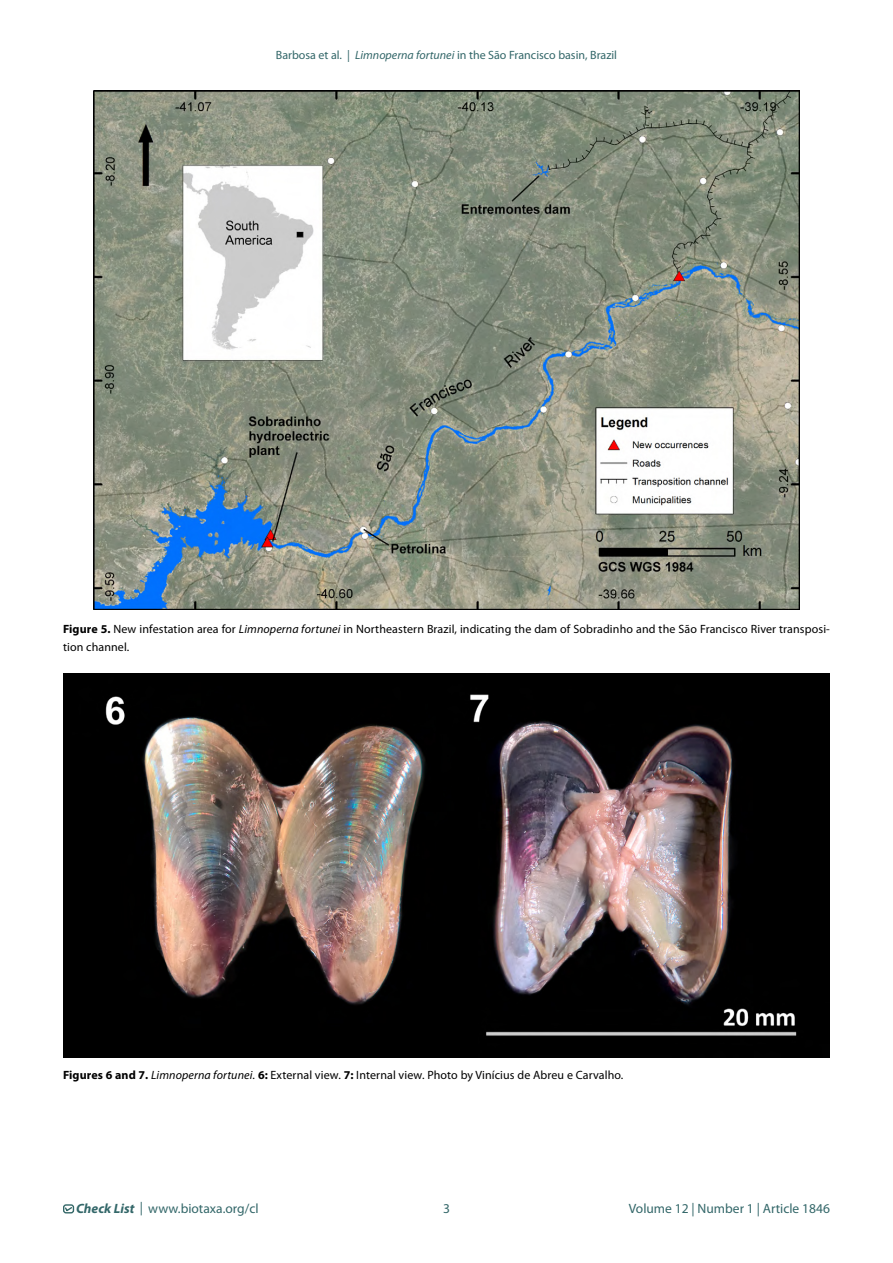
<style>
.page{position:relative;width:893px;height:1263px;background:#fff}
.page>*{position:absolute;margin:0;border:0;box-sizing:border-box;transform-origin:0 0}
.t1{font:13.5px "Myriad Pro";color:#336769}
.t2{font:12px/18px "Myriad Pro";letter-spacing:.01em;color:#000}
.t3{font:12px "Myriad Pro";color:#336769}
.s1{font-style:italic}
.s2{font-weight:700}
.s3{font-weight:700;font-style:italic}
</style>
<div class="page">
<div style="left:63px;top:1204px;width:11px;height:9px;border:1px solid #336767;border-radius:2px"></div>
<svg style="left:64px;top:1206px;width:9px;height:6px"></svg>
<img style="left:94px;top:90px;width:705px;height:520px">
<img style="left:63px;top:674px;width:767px;height:383px">
<p class="t3" style="left:276px;top:47px;width:343px">Barbosa et al. | <span class="s1">Limnoperna fortunei</span> in the São Francisco basin, Brazil</p>
<p class="t2" style="left:63px;top:620px;width:768px"><span class="s2">Figure 5.</span> New infestation area for <span class="s1">Limnoperna fortunei</span> in Northeastern Brazil, indicating the dam of Sobradinho and the São Francisco River transposi&shy;tion channel.</p>
<p class="t2" style="left:63px;top:1066px;width:562px"><span class="s2">Figures 6 and 7.</span> <span class="s1">Limnoperna fortunei.</span> <span class="s2">6:</span> External view. <span class="s2">7:</span> Internal view. Photo by Vinícius de Abreu e Carvalho.</p>
<p class="t1" style="left:76px;top:1200px;width:184px"><span class="s3">Check List</span> | www.biotaxa.org/cl</p>
<p class="t1" style="left:443px;top:1200px;width:8px">3</p>
<p class="t1" style="left:629px;top:1200px;width:203px">Volume 12 | Number 1 | Article 1846</p>
</div>
